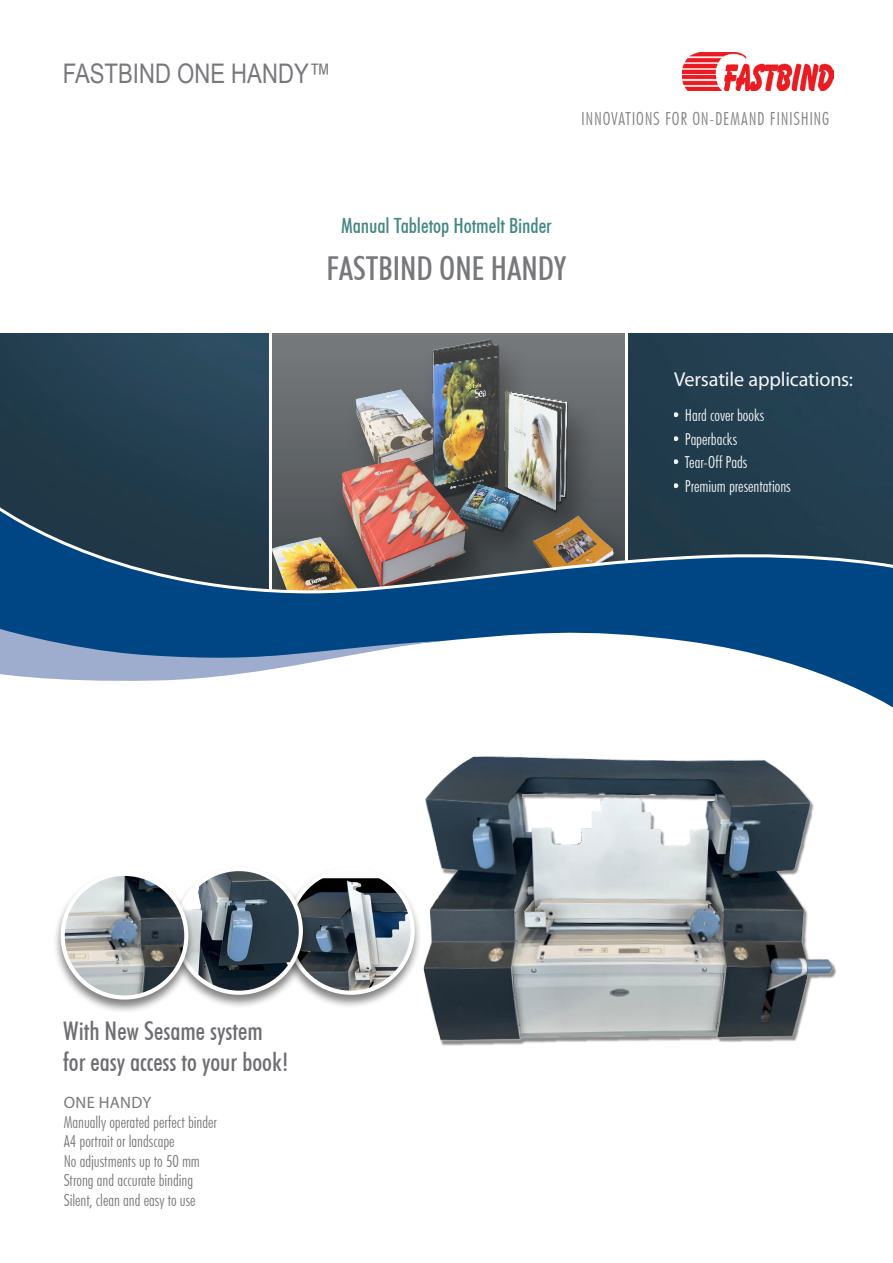
<style>
.page{position:relative;width:893px;height:1263px;background:#fff}
.page>*{position:absolute;margin:0;border:0;box-sizing:border-box;transform-origin:0 0}
.t1{font:500 condensed 33px "Futura BT";color:#77787b}
.t2{font:27px "Arial Narrow";color:#77787b}
.t3{font:500 condensed 25.65px/30.8px "Futura BT";color:#6d6e71}
.t4{font:500 condensed 21px "Futura BT";letter-spacing:-.005em;color:#458883}
.t5{font:20.25px "Myriad Pro";letter-spacing:-.01em;color:#fff}
.t6{font:300 condensed 18px "Futura BT";letter-spacing:.04em;color:#808285}
.t7{font:300 condensed 16.5px/19.5px "Futura BT";letter-spacing:-.005em;color:#77787b}
.t8{font:300 condensed 16.5px "Futura BT";color:#fff}
.t9{font:16.5px "Myriad Pro";letter-spacing:.02em;color:#77787b}
</style>
<div class="page">
<svg style="left:272px;top:333px;width:352px;height:159px;background:#6b6e71"></svg>
<div style="left:344px;top:385px;width:126px;height:130px;background:#000;opacity:.45"></div>
<img style="left:356px;top:389px;width:45px;height:26px">
<div style="left:419px;top:336px;width:182px;height:235px;background:#000;opacity:.45"></div>
<img style="left:414px;top:333px;width:168px;height:159px">
<div style="left:329px;top:454px;width:171px;height:164px;background:#000;opacity:.45"></div>
<img style="left:342px;top:457px;width:126px;height:35px">
<div style="left:279px;top:865px;width:144px;height:144px;background:#000;opacity:.5"></div>
<div style="left:289px;top:869px;width:124px;height:124px;background:#fff;border-radius:50%"></div>
<img style="left:311px;top:878px;width:102px;height:115px">
<div style="left:287px;top:867px;width:128px;height:128px;border:4px solid #fff;border-radius:50%"></div>
<div style="left:167px;top:865px;width:144px;height:144px;background:#000;opacity:.5"></div>
<img style="left:177px;top:869px;width:124px;height:124px;border-radius:62px">
<div style="left:175px;top:867px;width:128px;height:128px;border:4px solid #fff;border-radius:50%"></div>
<div style="left:53px;top:870px;width:143px;height:144px;background:#000;opacity:.5"></div>
<img style="left:63px;top:874px;width:123px;height:123px;border-radius:62px">
<div style="left:61px;top:872px;width:127px;height:127px;border:4px solid #fff;border-radius:50%"></div>
<img style="left:418px;top:756px;width:416px;height:290px">
<img style="left:682px;top:52px;width:151px;height:38px">
<div style="left:629px;top:334px;width:263px;height:158px;background:#233f50"></div>
<img style="left:0;top:334px;width:268px;height:158px">
<svg style="left:0;top:492px;width:893px;height:216px"></svg>
<svg style="left:0;top:625px;width:445px;height:58px"></svg>
<h2 class="t2" style="left:63px;top:53px;width:270px">FASTBIND ONE HANDY™</h2>
<p class="t6" style="left:581px;top:108px;width:159px">Innovations for On-Demand</p>
<p class="t6" style="left:770px;top:108px;width:7px">Finis</p>
<p class="t6" style="left:801px;top:108px;width:30px">hing</p>
<p class="t4" style="left:341px;top:213px;width:212px">Manual Tabletop Hotmelt Binder</p>
<h1 class="t1" style="left:327px;top:248px;width:241px">FASTBIND ONE HANDY</h1>
<p class="t5" style="left:674px;top:367px;width:181px">Versatile applications:</p>
<p class="t8" style="left:672px;top:405px;width:94px">• Hard cover books</p>
<p class="t8" style="left:672px;top:429px;width:67px">• Paperbacks</p>
<p class="t8" style="left:672px;top:452px;width:77px">• Tear-Off Pads</p>
<p class="t8" style="left:672px;top:476px;width:120px">• Premium presentations</p>
<h3 class="t3" style="left:63px;top:1015px;width:227px">With New Sesame system for easy access to your book!</h3>
<p class="t9" style="left:64px;top:1092px;width:89px">ONE HANDY</p>
<p class="t7" style="left:64px;top:1112px;width:155px">Manually operated perfect binder<br>A4 portrait or landscape<br>No adjustments up to 50 mm<br>Strong and accurate binding<br>Silent, clean and easy to use</p>
</div>
